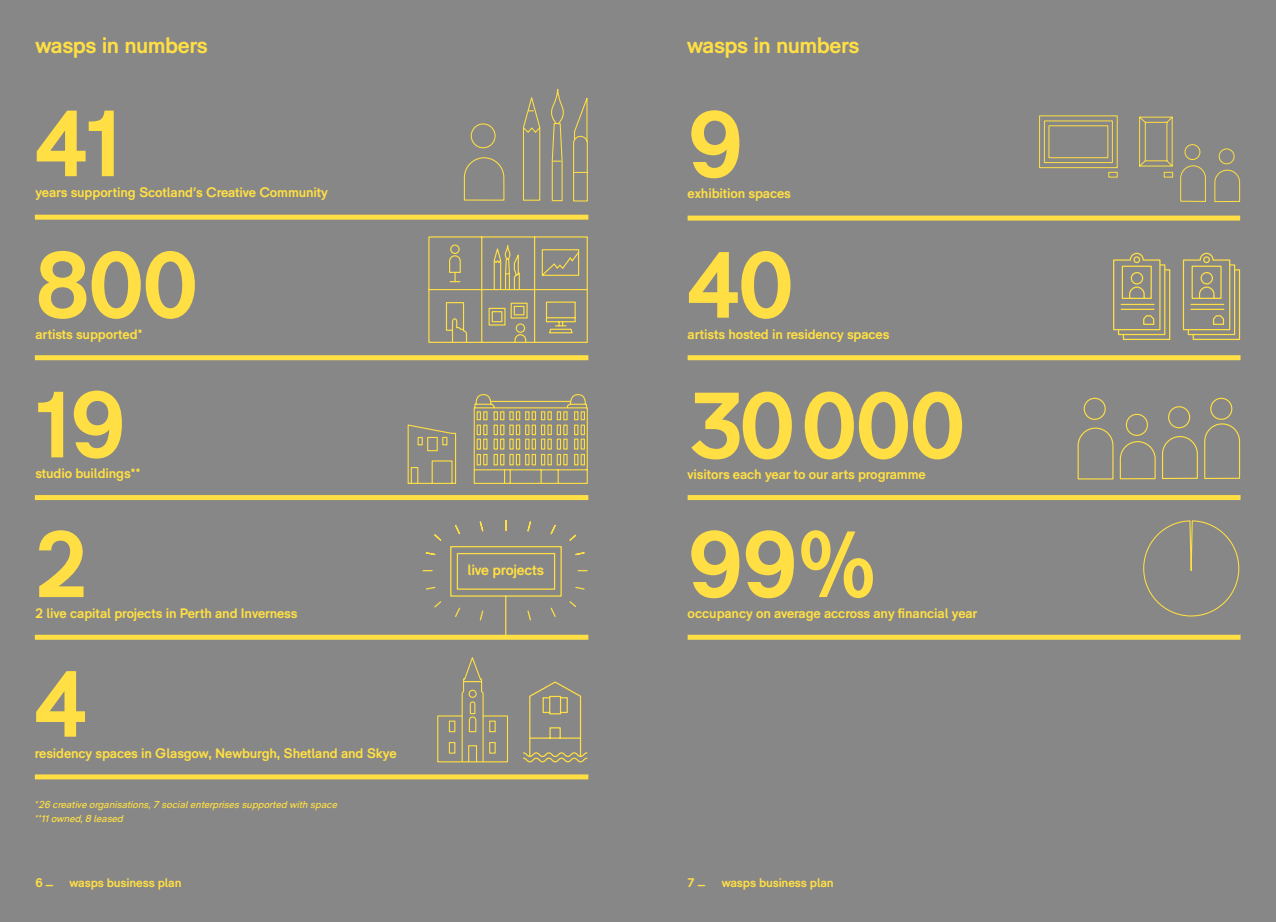
<style>
.page{position:relative;width:1276px;height:922px;background:#fff}
.page>*{position:absolute;margin:0;border:0;box-sizing:border-box;transform-origin:0 0}
.t1{font:700 93.75px "RM Pro";letter-spacing:-.015em;color:#ffdf43}
.t2{font:700 22.5px "RM Pro";letter-spacing:-.02em;color:#ffdf43}
.t3{font:700 14.88px "RM Pro";letter-spacing:-.015em;color:#ffdf43}
.t4{font:700 13.75px "RM Pro";letter-spacing:-.01em;color:#ffdf43}
.t5{font:700 12.5px "RM Pro";letter-spacing:-.01em;color:#ffdf43}
.t6{font:italic 10px/13.8px "RM Pro";letter-spacing:.005em;color:#ffdf43}
</style>
<div class="page">
<div style="left:0;top:0;width:1276px;height:921px;background:#878787"></div>
<svg style="left:1077px;top:397px;width:163px;height:83px"></svg>
<svg style="left:463px;top:88px;width:125px;height:114px"></svg>
<svg style="left:1039px;top:115px;width:201px;height:87px"></svg>
<svg style="left:473px;top:394px;width:115px;height:90px"></svg>
<svg style="left:437px;top:657px;width:71px;height:105px"></svg>
<svg style="left:428px;top:236px;width:160px;height:107px"></svg>
<svg style="left:1182px;top:252px;width:58px;height:88px"></svg>
<svg style="left:1113px;top:252px;width:58px;height:88px"></svg>
<svg style="left:422px;top:519px;width:166px;height:115px"></svg>
<div style="left:35px;top:355px;width:553px;height:5px;background:#ffdf43"></div>
<div style="left:35px;top:495px;width:553px;height:5px;background:#ffdf43"></div>
<div style="left:687px;top:495px;width:553px;height:5px;background:#ffdf43"></div>
<div style="left:35px;top:634px;width:553px;height:5px;background:#ffdf43"></div>
<div style="left:687px;top:634px;width:553px;height:5px;background:#ffdf43"></div>
<div style="left:35px;top:774px;width:553px;height:5px;background:#ffdf43"></div>
<div style="left:35px;top:215px;width:553px;height:5px;background:#ffdf43"></div>
<div style="left:687px;top:215px;width:553px;height:5px;background:#ffdf43"></div>
<div style="left:687px;top:355px;width:553px;height:5px;background:#ffdf43"></div>
<svg style="left:523px;top:681px;width:65px;height:81px"></svg>
<svg style="left:407px;top:424px;width:50px;height:60px"></svg>
<svg style="left:1143px;top:520px;width:96px;height:97px"></svg>
<h2 class="t2" style="left:35px;top:31px;width:174px">wasps in numbers</h2>
<h2 class="t2" style="left:687px;top:31px;width:174px">wasps in numbers</h2>
<h1 class="t1" style="left:35px;top:88px;width:88px">41</h1>
<p class="t4" style="left:35px;top:184px;width:294px">years supporting Scotland’s Creative Community</p>
<h1 class="t1" style="left:35px;top:229px;width:164px">800</h1>
<p class="t4" style="left:35px;top:326px;width:109px">artists supported*</p>
<h1 class="t1" style="left:35px;top:369px;width:92px">19</h1>
<p class="t4" style="left:35px;top:465px;width:107px">studio buildings**</p>
<h1 class="t1" style="left:35px;top:508px;width:55px">2</h1>
<p class="t4" style="left:35px;top:605px;width:263px">2 live capital projects in Perth and Inverness</p>
<h1 class="t1" style="left:35px;top:648px;width:53px">4</h1>
<p class="t4" style="left:35px;top:744px;width:363px">residency spaces in Glasgow, Newburgh, Shetland and Skye</p>
<p class="t6" style="left:35px;top:797px;width:304px">*26 creative organisations, 7 social enterprises supported with space **11 owned, 8 leased</p>
<p class="t5" style="left:35px;top:873px;width:19px">6 _</p>
<p class="t5" style="left:70px;top:874px;width:113px">wasps business plan</p>
<p class="t3" style="left:468px;top:561px;width:78px">live projects</p>
<h1 class="t1" style="left:687px;top:89px;width:57px">9</h1>
<p class="t4" style="left:687px;top:185px;width:105px">exhibition spaces</p>
<h1 class="t1" style="left:687px;top:229px;width:108px">40</h1>
<p class="t4" style="left:687px;top:326px;width:203px">artists hosted in residency spaces</p>
<h1 class="t1" style="left:687px;top:370px;width:279px">30000</h1>
<p class="t4" style="left:687px;top:466px;width:240px">visitors each year to our arts programme</p>
<h1 class="t1" style="left:687px;top:508px;width:191px">99%</h1>
<p class="t4" style="left:687px;top:605px;width:291px">occupancy on average accross any financial year</p>
<p class="t5" style="left:687px;top:873px;width:19px">7 _</p>
<p class="t5" style="left:722px;top:874px;width:113px">wasps business plan</p>
</div>
